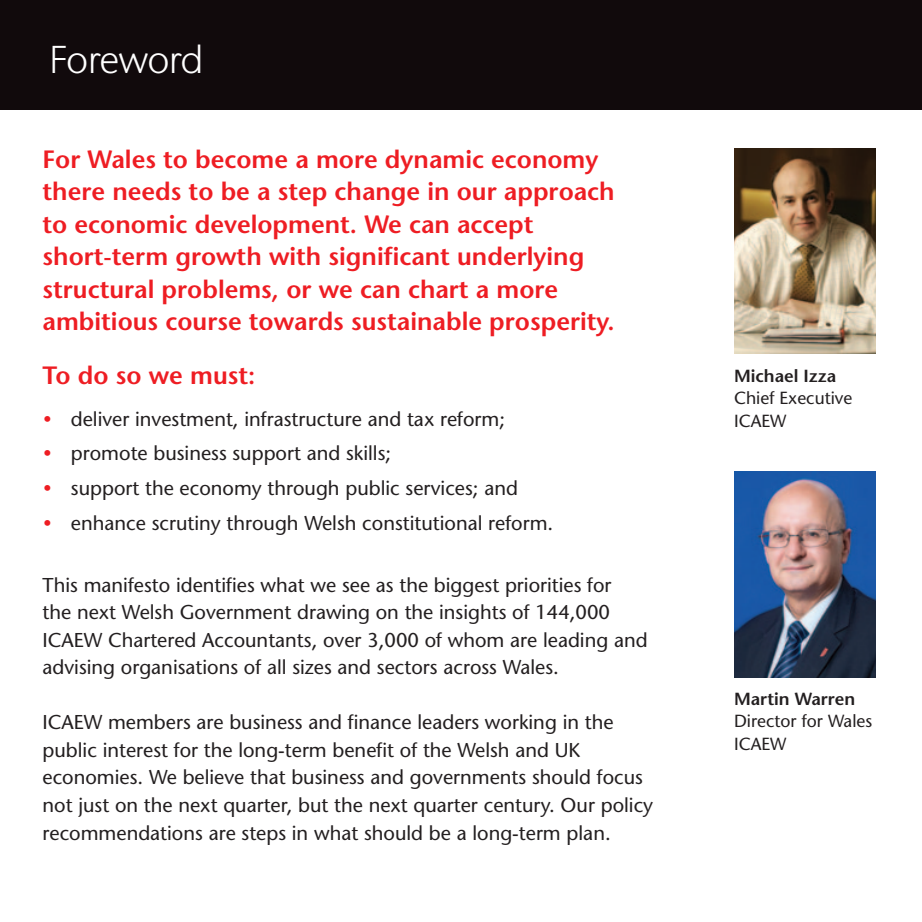
<style>
.page{position:relative;width:922px;height:922px;background:#fff}
.page>*{position:absolute;margin:0;border:0;box-sizing:border-box;transform-origin:0 0}
.Body_txt{font:300 38.75px "Stone Sans IIITC Pro";letter-spacing:-.025em;color:#fff}
.RED_SUBS_simon{font:600 25px/32.5px "Stone Sans";color:#ee1d23}
.t1{font:20px/27.5px "Stone Sans";color:#231f20}
.t2{font:17.5px/22.5px "Stone Sans";color:#231f20}
.s1{font-family:"Stone Sans IIITC Pro";font-weight:300;color:#ee1d23}
.s2{font-weight:600}
</style>
<div class="page">
<div style="left:0;top:0;width:921px;height:110px;background:#110a0c"></div>
<img style="left:734px;top:149px;width:140px;height:204px">
<img style="left:734px;top:471px;width:141px;height:206px">
<p class="Body_txt" style="left:50px;top:35px;width:156px">Foreword</p>
<p class="RED_SUBS_simon" style="left:43px;top:143px;width:573px">For Wales to become a more dynamic economy there needs to be a step change in our approach to economic development. We can accept short-term growth with significant underlying structural problems, or we can chart a more ambitious course towards sustainable prosperity.</p>
<p class="RED_SUBS_simon" style="left:43px;top:359px;width:214px">To do so we must:</p>
<p class="t1" style="left:43px;top:405px;width:464px"><span class="s1">•</span> deliver investment, infrastructure and tax reform;</p>
<p class="t1" style="left:43px;top:439px;width:350px"><span class="s1">•</span> promote business support and skills;</p>
<p class="t1" style="left:43px;top:474px;width:477px"><span class="s1">•</span> support the economy through public services; and</p>
<p class="t1" style="left:43px;top:509px;width:512px"><span class="s1">•</span> enhance scrutiny through Welsh constitutional reform.</p>
<p class="t1" style="left:43px;top:571px;width:606px">This manifesto identifies what we see as the biggest priorities for<br>the next Welsh Government drawing on the insights of 144,000<br>ICAEW Chartered Accountants, over 3,000 of whom are leading and advising organisations of all sizes and sectors across Wales.</p>
<p class="t1" style="left:43px;top:708px;width:612px">ICAEW members are business and finance leaders working in the public interest for the long-term benefit of the Welsh and UK economies. We believe that business and governments should focus not just on the next quarter, but the next quarter century. Our policy recommendations are steps in what should be a long-term plan.</p>
<p class="t2" style="left:733px;top:364px;width:120px"><span class="s2">Michael Izza<br></span>Chief Executive<br>ICAEW</p>
<p class="t2" style="left:733px;top:687px;width:140px"><span class="s2">Martin Warren<br></span>Director for Wales<br>ICAEW</p>
</div>
